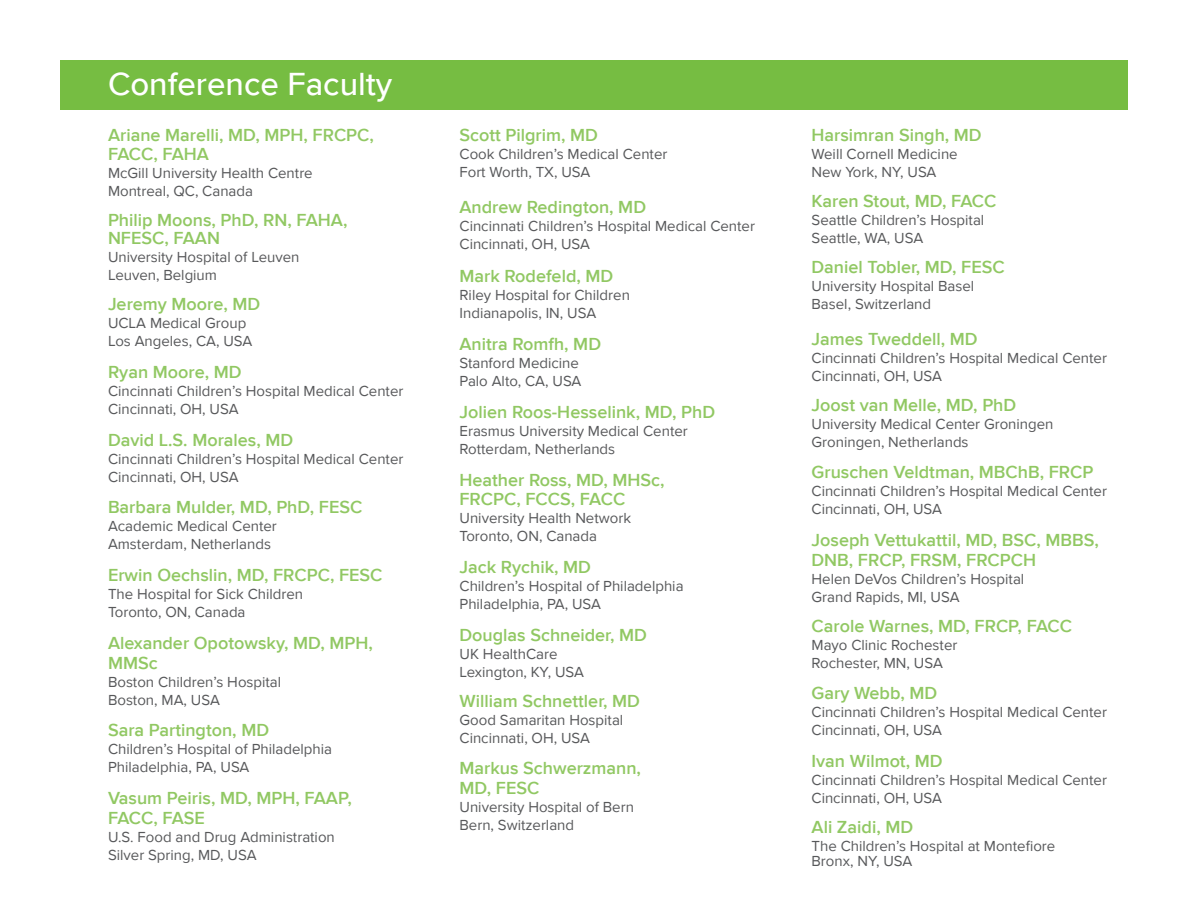
<style>
.page{position:relative;width:1188px;height:918px;background:#fff}
.page>*{position:absolute;margin:0;border:0;box-sizing:border-box;transform-origin:0 0}
.t1{font:500 33px "Proxima Nova";color:#fff}
.t2{font:600 18px/19.5px "Proxima Nova";color:#91c863}
.t3{font:15px/18px "Proxima Nova";color:#57585a}
</style>
<div class="page">
<div style="left:60px;top:60px;width:1068px;height:49px;background:#76bd42"></div>
<h1 class="t1" style="left:108px;top:64px;width:286px">Conference Faculty</h1>
<p class="t2" style="left:108px;top:125px;width:267px">Ariane Marelli, MD, MPH, FRCPC,<br>FACC, FAHA</p>
<p class="t3" style="left:108px;top:164px;width:206px">McGill University Health Centre<br>Montreal, QC, Canada</p>
<p class="t2" style="left:108px;top:212px;width:241px;line-height:18px">Philip Moons, PhD, RN, FAHA,<br>NFESC, FAAN</p>
<p class="t3" style="left:108px;top:248px;width:193px">University Hospital of Leuven<br>Leuven, Belgium</p>
<p class="t2" style="left:108px;top:295px;width:154px">Jeremy Moore, MD</p>
<p class="t3" style="left:108px;top:314px;width:146px">UCLA Medical Group<br>Los Angeles, CA, USA</p>
<p class="t2" style="left:108px;top:363px;width:135px">Ryan Moore, MD</p>
<p class="t3" style="left:108px;top:382px;width:297px">Cincinnati Children’s Hospital Medical Center<br>Cincinnati, OH, USA</p>
<p class="t2" style="left:108px;top:430px;width:187px">David L.S. Morales, MD</p>
<p class="t3" style="left:108px;top:450px;width:297px">Cincinnati Children’s Hospital Medical Center<br>Cincinnati, OH, USA</p>
<p class="t2" style="left:108px;top:498px;width:256px">Barbara Mulder, MD, PhD, FESC</p>
<p class="t3" style="left:108px;top:518px;width:170px">Academic Medical Center<br>Amsterdam, Netherlands</p>
<p class="t2" style="left:108px;top:566px;width:276px">Erwin Oechslin, MD, FRCPC, FESC</p>
<p class="t3" style="left:108px;top:586px;width:197px">The Hospital for Sick Children<br>Toronto, ON, Canada</p>
<p class="t2" style="left:108px;top:634px;width:266px">Alexander Opotowsky, MD, MPH,<br>MMSc</p>
<p class="t3" style="left:108px;top:673px;width:175px">Boston Children’s Hospital<br>Boston, MA, USA</p>
<p class="t2" style="left:108px;top:721px;width:163px">Sara Partington, MD</p>
<p class="t3" style="left:108px;top:741px;width:226px">Children’s Hospital of Philadelphia<br>Philadelphia, PA, USA</p>
<p class="t2" style="left:108px;top:789px;width:245px">Vasum Peiris, MD, MPH, FAAP,<br>FACC, FASE</p>
<p class="t3" style="left:108px;top:828px;width:228px">U.S. Food and Drug Administration<br>Silver Spring, MD, USA</p>
<p class="t2" style="left:460px;top:125px;width:140px">Scott Pilgrim, MD</p>
<p class="t3" style="left:460px;top:145px;width:209px">Cook Children’s Medical Center<br>Fort Worth, TX, USA</p>
<p class="t2" style="left:460px;top:197px;width:188px">Andrew Redington, MD</p>
<p class="t3" style="left:460px;top:217px;width:297px">Cincinnati Children’s Hospital Medical Center<br>Cincinnati, OH, USA</p>
<p class="t2" style="left:460px;top:267px;width:155px">Mark Rodefeld, MD</p>
<p class="t3" style="left:460px;top:286px;width:172px">Riley Hospital for Children<br>Indianapolis, IN, USA</p>
<p class="t2" style="left:460px;top:335px;width:143px">Anitra Romfh, MD</p>
<p class="t3" style="left:460px;top:354px;width:123px">Stanford Medicine<br>Palo Alto, CA, USA</p>
<p class="t2" style="left:460px;top:402px;width:257px">Jolien Roos-Hesselink, MD, PhD</p>
<p class="t3" style="left:460px;top:422px;width:230px">Erasmus University Medical Center<br>Rotterdam, Netherlands</p>
<p class="t2" style="left:460px;top:470px;width:207px">Heather Ross, MD, MHSc,<br>FRCPC, FCCS, FACC</p>
<p class="t3" style="left:460px;top:509px;width:173px">University Health Network<br>Toronto, ON, Canada</p>
<p class="t2" style="left:460px;top:558px;width:133px">Jack Rychik, MD</p>
<p class="t3" style="left:460px;top:577px;width:226px">Children’s Hospital of Philadelphia<br>Philadelphia, PA, USA</p>
<p class="t2" style="left:460px;top:625px;width:189px">Douglas Schneider, MD</p>
<p class="t3" style="left:460px;top:645px;width:126px">UK HealthCare<br>Lexington, KY, USA</p>
<p class="t2" style="left:460px;top:691px;width:182px">William Schnettler, MD</p>
<p class="t3" style="left:460px;top:711px;width:165px">Good Samaritan Hospital<br>Cincinnati, OH, USA</p>
<p class="t2" style="left:460px;top:759px;width:183px">Markus Schwerzmann,<br>MD, FESC</p>
<p class="t3" style="left:460px;top:798px;width:176px">University Hospital of Bern<br>Bern, Switzerland</p>
<p class="t2" style="left:812px;top:125px;width:172px">Harsimran Singh, MD</p>
<p class="t3" style="left:812px;top:145px;width:148px">Weill Cornell Medicine<br>New York, NY, USA</p>
<p class="t2" style="left:812px;top:191px;width:186px">Karen Stout, MD, FACC</p>
<p class="t3" style="left:812px;top:211px;width:174px">Seattle Children’s Hospital<br>Seattle, WA, USA</p>
<p class="t2" style="left:812px;top:257px;width:195px">Daniel Tobler, MD, FESC</p>
<p class="t3" style="left:812px;top:277px;width:164px">University Hospital Basel<br>Basel, Switzerland</p>
<p class="t2" style="left:812px;top:329px;width:168px">James Tweddell, MD</p>
<p class="t3" style="left:812px;top:349px;width:297px">Cincinnati Children’s Hospital Medical Center<br>Cincinnati, OH, USA</p>
<p class="t2" style="left:812px;top:395px;width:206px">Joost van Melle, MD, PhD</p>
<p class="t3" style="left:812px;top:415px;width:243px">University Medical Center Groningen<br>Groningen, Netherlands</p>
<p class="t2" style="left:812px;top:463px;width:283px">Gruschen Veldtman, MBChB, FRCP</p>
<p class="t3" style="left:812px;top:483px;width:297px">Cincinnati Children’s Hospital Medical Center<br>Cincinnati, OH, USA</p>
<p class="t2" style="left:812px;top:531px;width:289px">Joseph Vettukattil, MD, BSC, MBBS,<br>DNB, FRCP, FRSM, FRCPCH</p>
<p class="t3" style="left:812px;top:570px;width:214px">Helen DeVos Children’s Hospital<br>Grand Rapids, MI, USA</p>
<p class="t2" style="left:812px;top:616px;width:262px">Carole Warnes, MD, FRCP, FACC</p>
<p class="t3" style="left:812px;top:636px;width:147px">Mayo Clinic Rochester<br>Rochester, MN, USA</p>
<p class="t2" style="left:812px;top:684px;width:127px">Gary Webb, MD</p>
<p class="t3" style="left:812px;top:704px;width:297px">Cincinnati Children’s Hospital Medical Center<br>Cincinnati, OH, USA</p>
<p class="t2" style="left:812px;top:752px;width:133px">Ivan Wilmot, MD</p>
<p class="t3" style="left:812px;top:772px;width:297px">Cincinnati Children’s Hospital Medical Center<br>Cincinnati, OH, USA</p>
<p class="t2" style="left:812px;top:818px;width:103px">Ali Zaidi, MD</p>
<p class="t3" style="left:812px;top:839px;width:245px;line-height:15px">The Children’s Hospital at Montefiore<br>Bronx, NY, USA</p>
</div>
